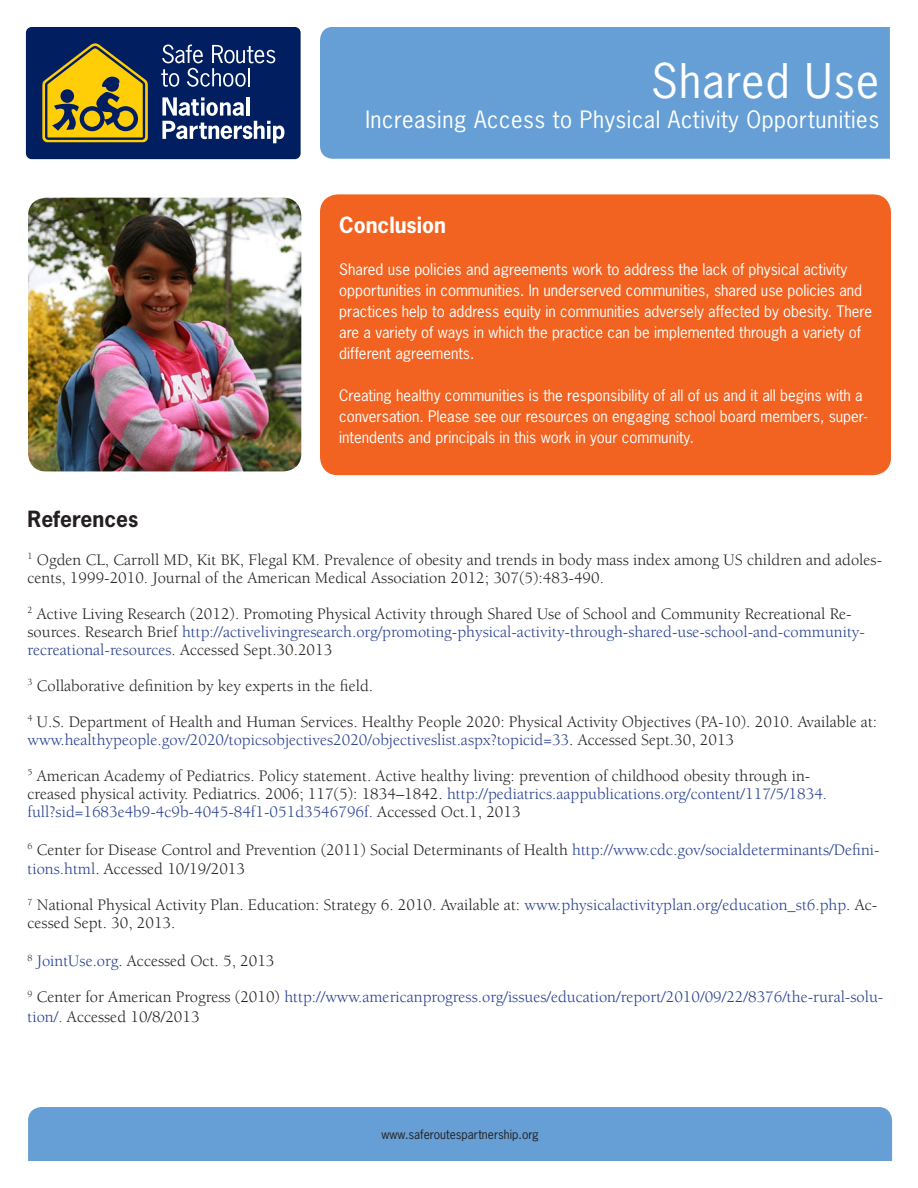
<style>
.page{position:relative;width:918px;height:1188px;background:#fff}
.page>*{position:absolute;margin:0;border:0;box-sizing:border-box;transform-origin:0 0}
.t1{font:45px "News Gothic";letter-spacing:.025em;color:#fff}
.t2{font:22.5px "News Gothic";letter-spacing:.025em;color:#fff}
.t3{font:700 21px "News Gothic";color:#231f20}
.t4{font:700 21px "News Gothic";color:#fff}
.t5{font:16.5px/18px "Berkeley";color:#231f20}
.t6{font:16.5px/19.8px "Berkeley";color:#253f8e}
.t7{font:15px/21px "News Gothic";color:#fff}
.t8{font:12px "News Gothic";color:#231f20}
.s1{color:#253f8e}
.s2{color:#231f20}
</style>
<div class="page">
<div style="left:320px;top:27px;width:570px;height:132px;background:#669fd5"></div>
<div style="left:26px;top:27px;width:275px;height:132px;background:#001e60;border-radius:6px"></div>
<svg style="left:42px;top:43px;width:106px;height:99px"></svg>
<svg style="left:161px;top:45px;width:114px;height:42px"></svg>
<svg style="left:162px;top:97px;width:122px;height:46px"></svg>
<div style="left:28px;top:1107px;width:864px;height:54px;background:#669fd5"></div>
<div style="left:320px;top:194px;width:571px;height:281px;background:#f26221;border-radius:18px"></div>
<img style="left:28px;top:198px;width:273px;height:273px">
<p class="t1" style="left:651px;top:53px;width:229px">Shared Use</p>
<p class="t2" style="left:365px;top:105px;width:515px">Increasing Access to Physical Activity Opportunities</p>
<p class="t4" style="left:339px;top:211px;width:108px">Conclusion</p>
<p class="t7" style="left:339px;top:259px;width:534px">Shared use policies and agreements work to address the lack of physical activity opportunities in communities. In underserved communities, shared use policies and practices help to address equity in communities adversely affected by obesity. There are a variety of ways in which the practice can be implemented through a variety of different agreements.</p>
<p class="t7" style="left:339px;top:385px;width:529px">Creating healthy communities is the responsibility of all of us and it all begins with a conversation. Please see our resources on engaging school board members, super&shy;intendents and principals in this work in your community.</p>
<p class="t3" style="left:28px;top:505px;width:112px">References</p>
<p class="t5" style="left:28px;top:551px;width:856px"><sup>1</sup> Ogden CL, Carroll MD, Kit BK, Flegal KM. Prevalence of obesity and trends in body mass index among US children and adoles&shy;cents, 1999-2010. Journal of the American Medical Association 2012; 307(5):483-490.</p>
<p class="t5" style="left:28px;top:605px;width:839px"><sup>2</sup> Active Living Research (2012). Promoting Physical Activity through Shared Use of School and Community Recreational Re&shy;sources. Research Brief <span class="s1">http://activelivingresearch.org/promoting-physical-activity-through-shared-use-school-and-community&shy;recreational-resources</span>. Accessed Sept.30.2013</p>
<p class="t5" style="left:28px;top:677px;width:347px"><sup>3</sup> Collaborative definition by key experts in the field.</p>
<p class="t5" style="left:28px;top:713px;width:851px"><sup>4</sup> U.S. Department of Health and Human Services. Healthy People 2020: Physical Activity Objectives (PA-10). 2010. Available at:</p>
<p class="t6" style="left:28px;top:730px;width:708px">www.healthypeople.gov/2020/topicsobjectives2020/objectiveslist.aspx?topicid=33<span class="s2">. Accessed Sept.30, 2013</span></p>
<p class="t5" style="left:28px;top:767px;width:801px"><sup>5</sup> American Academy of Pediatrics. Policy statement. Active healthy living: prevention of childhood obesity through in&shy;creased physical activity. Pediatrics. 2006; 117(5): 1834–1842. <span class="s1">http://pediatrics.aappublications.org/content/117/5/1834. full?sid=1683e4b9-4c9b-4045-84f1-051d3546796f.</span> Accessed Oct.1, 2013</p>
<p class="t5" style="left:28px;top:840px;width:854px;line-height:19.8px"><sup>6</sup> Center for Disease Control and Prevention (2011) Social Determinants of Health <span class="s1">http://www.cdc.gov/socialdeterminants/Defini&shy;tions.html</span>. Accessed 10/19/2013</p>
<p class="t5" style="left:28px;top:897px;width:851px"><sup>7</sup> National Physical Activity Plan. Education: Strategy 6. 2010. Available at: <span class="s1">www.physicalactivityplan.org/education_st6.php</span>. Ac&shy;cessed Sept. 30, 2013.</p>
<p class="t5" style="left:28px;top:952px;width:248px"><sup>8</sup> <span class="s1">JointUse.org</span>. Accessed Oct. 5, 2013</p>
<p class="t6" style="left:28px;top:987px;width:857px"><sup>9</sup> <span class="s2">Center for American Progress (2010)</span> http://www.americanprogress.org/issues/education/report/2010/09/22/8376/the-rural-solu&shy;tion/. <span class="s2">Accessed 10/8/2013</span></p>
<p class="t8" style="left:381px;top:1127px;width:159px">www.saferoutespartnership.org</p>
</div>
